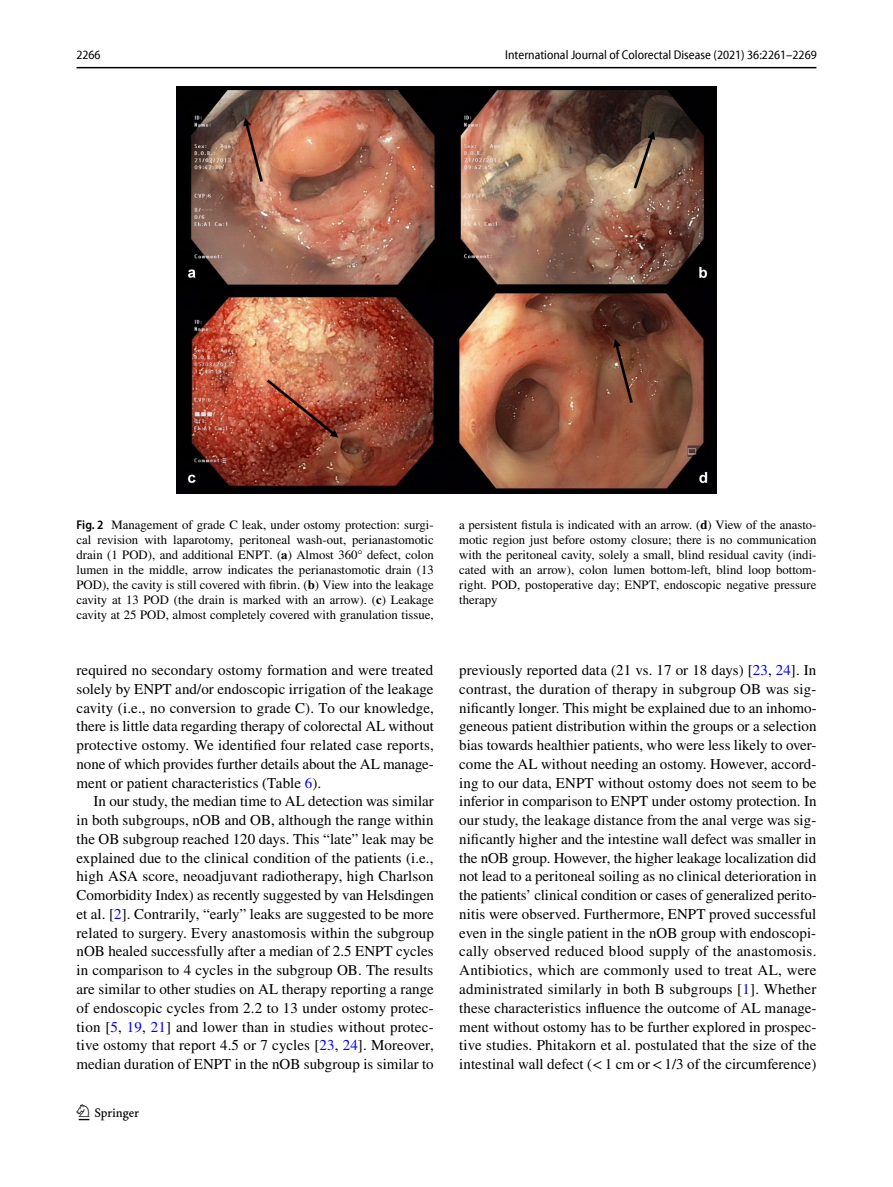
<style>
.page{position:relative;width:893px;height:1187px;background:#fff}
.page>*{position:absolute;margin:0;border:0;box-sizing:border-box;transform-origin:0 0}
.t1{font:22.5px "Springnew Regular 2";color:#000}
.t2{font:15px/18.8px "STIX";letter-spacing:.005em;color:#000;text-align:justify}
.t3{font:12.75px/15px "STIX";color:#000;text-align:justify}
.t4{font:semi-condensed 12.75px "Myriad Pro Unic";color:#000}
.s1{font-family:"Myriad Pro";font-weight:600;font-stretch:semi-condensed}
.s2{font-weight:700}
.s3{color:#00f}
</style>
<div class="page">
<hr style="left:77px;top:67px;width:739px;height:1px;background:#000">
<img style="left:176px;top:87px;width:540px;height:406px">
<p class="t4" style="left:76px;top:50px;width:26px">2266</p>
<p class="t4" style="left:505px;top:50px;width:313px">International Journal of Colorectal Disease (2021) 36:2261–2269</p>
<p class="t3" style="left:77px;top:518px;width:359px"><span class="s1">Fig. 2</span> Management of grade C leak, under ostomy protection: surgi&shy;cal revision with laparotomy, peritoneal wash-out, perianastomotic drain (1 POD), and additional ENPT. (<span class="s2">a</span>) Almost 360° defect, colon lumen in the middle, arrow indicates the perianastomotic drain (13<br>POD), the cavity is still covered with fibrin. (<span class="s2">b</span>) View into the leakage cavity at 13 POD (the drain is marked with an arrow). (<span class="s2">c</span>) Leakage cavity at 25 POD, almost completely covered with granulation tissue,</p>
<p class="t3" style="left:459px;top:518px;width:359px">a persistent fistula is indicated with an arrow. (<span class="s2">d</span>) View of the anasto&shy;motic region just before ostomy closure; there is no communication with the peritoneal cavity, solely a small, blind residual cavity (indi&shy;cated with an arrow), colon lumen bottom-left, blind loop bottom&shy;right. POD, postoperative day; ENPT, endoscopic negative pressure therapy</p>
<p class="t2" style="left:77px;top:661px;width:359px">required no secondary ostomy formation and were treated solely by ENPT and/or endoscopic irrigation of the leakage cavity (i.e., no conversion to grade C). To our knowledge, there is little data regarding therapy of colorectal AL without protective ostomy. We identified four related case reports, none of which provides further details about the AL manage&shy;ment or patient characteristics (Table <span class="s3">6</span>).</p>
<p class="t2" style="left:77px;top:793px;width:359px;text-indent:17px">In our study, the median time to AL detection was similar in both subgroups, nOB and OB, although the range within the OB subgroup reached 120 days. This “late” leak may be explained due to the clinical condition of the patients (i.e., high ASA score, neoadjuvant radiotherapy, high Charlson Comorbidity Index) as recently suggested by van Helsdingen et al. [<span class="s3">2</span>]. Contrarily, “early” leaks are suggested to be more related to surgery. Every anastomosis within the subgroup nOB healed successfully after a median of 2.5 ENPT cycles in comparison to 4 cycles in the subgroup OB. The results are similar to other studies on AL therapy reporting a range of endoscopic cycles from 2.2 to 13 under ostomy protec&shy;tion [<span class="s3">5</span>, <span class="s3">19</span>, <span class="s3">21</span>] and lower than in studies without protec&shy;tive ostomy that report 4.5 or 7 cycles [<span class="s3">23</span>, <span class="s3">24</span>]. Moreover, median duration of ENPT in the nOB subgroup is similar to</p>
<h1 class="t1" style="left:79px;top:1104px;width:62px">1 3</h1>
<p class="t2" style="left:459px;top:661px;width:359px">previously reported data (21 vs. 17 or 18 days) [<span class="s3">23</span>, <span class="s3">24</span>]. In contrast, the duration of therapy in subgroup OB was sig&shy;nificantly longer. This might be explained due to an inhomo&shy;geneous patient distribution within the groups or a selection bias towards healthier patients, who were less likely to over&shy;come the AL without needing an ostomy. However, accord&shy;ing to our data, ENPT without ostomy does not seem to be inferior in comparison to ENPT under ostomy protection. In our study, the leakage distance from the anal verge was sig&shy;nificantly higher and the intestine wall defect was smaller in the nOB group. However, the higher leakage localization did not lead to a peritoneal soiling as no clinical deterioration in the patients’ clinical condition or cases of generalized perito&shy;nitis were observed. Furthermore, ENPT proved successful even in the single patient in the nOB group with endoscopi&shy;cally observed reduced blood supply of the anastomosis.<br>Antibiotics, which are commonly used to treat AL, were administrated similarly in both B subgroups [<span class="s3">1</span>]. Whether these characteristics influence the outcome of AL manage&shy;ment without ostomy has to be further explored in prospec&shy;tive studies. Phitakorn et al. postulated that the size of the intestinal wall defect (&lt;1 cm or&lt;1/3 of the circumference)</p>
</div>
